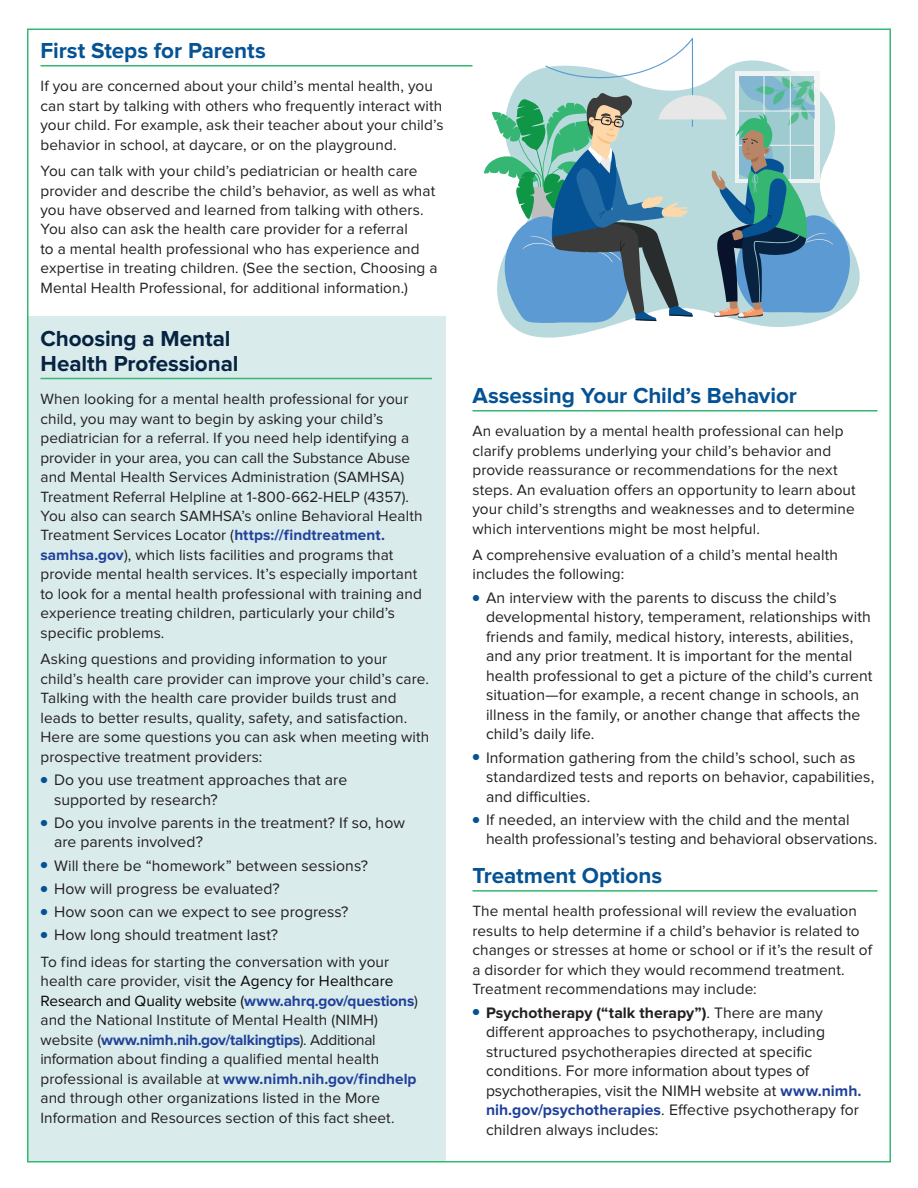
<style>
.page{position:relative;width:918px;height:1188px;background:#fff}
.page>*{position:absolute;margin:0;border:0;box-sizing:border-box;transform-origin:0 0}
.t1{font:700 22.5px "Proxima Nova";letter-spacing:-.005em;color:#055394}
.t2{font:700 22.5px/25.5px "Proxima Nova";letter-spacing:-.005em;color:#062341}
.t3{font:15.75px/19.5px "Proxima Nova";letter-spacing:.005em;color:#231f20}
.t4{font:15.3px/19.5px "Proxima Nova";letter-spacing:.005em;color:#231f20}
.t5{font:10.5px "Proxima Nova";color:#055394}
.s1{font-weight:700;color:#20419a}
.s2{font-size:10.5px;color:#055394}
.s3{color:#040503}
.s4{font-weight:700}
</style>
<div class="page">
<div style="left:28px;top:316px;width:418px;height:845px;background:#daebec"></div>
<hr style="left:40px;top:65px;width:432px;height:2px;background:#35b773">
<hr style="left:40px;top:378px;width:392px;height:1px;background:#35b773">
<hr style="left:472px;top:410px;width:406px;height:2px;background:#35b773">
<hr style="left:472px;top:890px;width:406px;height:2px;background:#35b773">
<svg style="left:509px;top:248px;width:351px;height:90px"></svg>
<svg style="left:484px;top:38px;width:367px;height:285px"></svg>
<h2 class="t1" style="left:40px;top:40px;width:227px">First Steps for Parents</h2>
<p class="t4" style="left:40px;top:77px;width:405px">If you are concerned about your child’s mental health, you can start by talking with others who frequently interact with your child. For example, ask their teacher about your child’s behavior in school, at daycare, or on the playground.</p>
<p class="t4" style="left:40px;top:162px;width:399px">You can talk with your child’s pediatrician or health care provider and describe the child’s behavior, as well as what you have observed and learned from talking with others.<br>You also can ask the health care provider for a referral<br>to a mental health professional who has experience and expertise in treating children. (See the section, Choosing a Mental Health Professional, for additional information.)</p>
<h2 class="t2" style="left:40px;top:326px;width:200px">Choosing a Mental<br>Health Professional</h2>
<p class="t4" style="left:40px;top:390px;width:384px">When looking for a mental health professional for your child, you may want to begin by asking your child’s pediatrician for a referral. If you need help identifying a provider in your area, you can call the Substance Abuse and Mental Health Services Administration (SAMHSA)<br>Treatment Referral Helpline at 1-800-662-HELP (4357).<br>You also can search SAMHSA’s online Behavioral Health Treatment Services Locator (<span class="s1">https://findtreatment. samhsa.gov</span>), which lists facilities and programs that provide mental health services. It’s especially important to look for a mental health professional with training and experience treating children, particularly your child’s specific problems.</p>
<p class="t4" style="left:40px;top:650px;width:390px">Asking questions and providing information to your child’s health care provider can improve your child’s care.<br>Talking with the health care provider builds trust and leads to better results, quality, safety, and satisfaction.<br>Here are some questions you can ask when meeting with prospective treatment providers:</p>
<p class="t3" style="left:54px;top:771px;width:295px;text-indent:-14px"><span class="s2">●</span> Do you use treatment approaches that are supported by research?</p>
<p class="t3" style="left:54px;top:814px;width:352px;text-indent:-14px"><span class="s2">●</span> Do you involve parents in the treatment? If so, how are parents involved?</p>
<p class="t3" style="left:40px;top:856px;width:329px"><span class="s2">●</span> Will there be “homework” between sessions?</p>
<p class="t3" style="left:40px;top:880px;width:241px"><span class="s2">●</span> How will progress be evaluated?</p>
<p class="t3" style="left:40px;top:903px;width:310px"><span class="s2">●</span> How soon can we expect to see progress?</p>
<p class="t3" style="left:40px;top:926px;width:239px"><span class="s2">●</span> How long should treatment last?</p>
<p class="t4" style="left:40px;top:953px;width:379px">To find ideas for starting the conversation with your health care provider, visit <span class="s3">the Agency for Healthcare Research and Quality website (</span><span class="s1">www.ahrq.gov/questions</span>) and the National Institute of Mental Health (NIMH) website (<span class="s1">www.nimh.nih.gov/talkingtips</span>). Additional information about finding a qualified mental health professional is available at <span class="s1">www.nimh.nih.gov/findhelp </span>and through other organizations listed in the More Information and Resources section of this fact sheet.</p>
<h2 class="t1" style="left:472px;top:385px;width:326px">Assessing Your Child’s Behavior</h2>
<p class="t4" style="left:472px;top:422px;width:385px">An evaluation by a mental health professional can help clarify problems underlying your child’s behavior and provide reassurance or recommendations for the next steps. An evaluation offers an opportunity to learn about your child’s strengths and weaknesses and to determine which interventions might be most helpful.</p>
<p class="t4" style="left:472px;top:546px;width:367px">A comprehensive evaluation of a child’s mental health includes the following:</p>
<p class="t3" style="left:486px;top:588px;width:388px;text-indent:-14px"><span class="s2">●</span> An interview with the parents to discuss the child’s developmental history, temperament, relationships with friends and family, medical history, interests, abilities, and any prior treatment. It is important for the mental health professional to get a picture of the child’s current situation—for example, a recent change in schools, an illness in the family, or another change that affects the child’s daily life.</p>
<p class="t3" style="left:486px;top:748px;width:390px;text-indent:-14px"><span class="s2">●</span> Information gathering from the child’s school, such as standardized tests and reports on behavior, capabilities, and difficulties.</p>
<p class="t3" style="left:486px;top:811px;width:393px;text-indent:-14px"><span class="s2">●</span> If needed, an interview with the child and the mental health professional’s testing and behavioral observations.</p>
<h2 class="t1" style="left:472px;top:866px;width:191px">Treatment Options</h2>
<p class="t4" style="left:472px;top:902px;width:401px">The mental health professional will review the evaluation results to help determine if a child’s behavior is related to changes or stresses at home or school or if it’s the result of a disorder for which they would recommend treatment.<br>Treatment recommendations may include:</p>
<p class="t5" style="left:472px;top:1007px;width:9px">●</p>
<p class="t3" style="left:486px;top:1003px;width:377px"><span class="s4">Psychotherapy (“talk therapy”)</span>. There are many different approaches to psychotherapy, including structured psychotherapies directed at specific conditions. For more information about types of psychotherapies, visit the NIMH website at <span class="s1">www.nimh. nih.gov/psychotherapies</span>. Effective psychotherapy for children always includes:</p>
</div>
